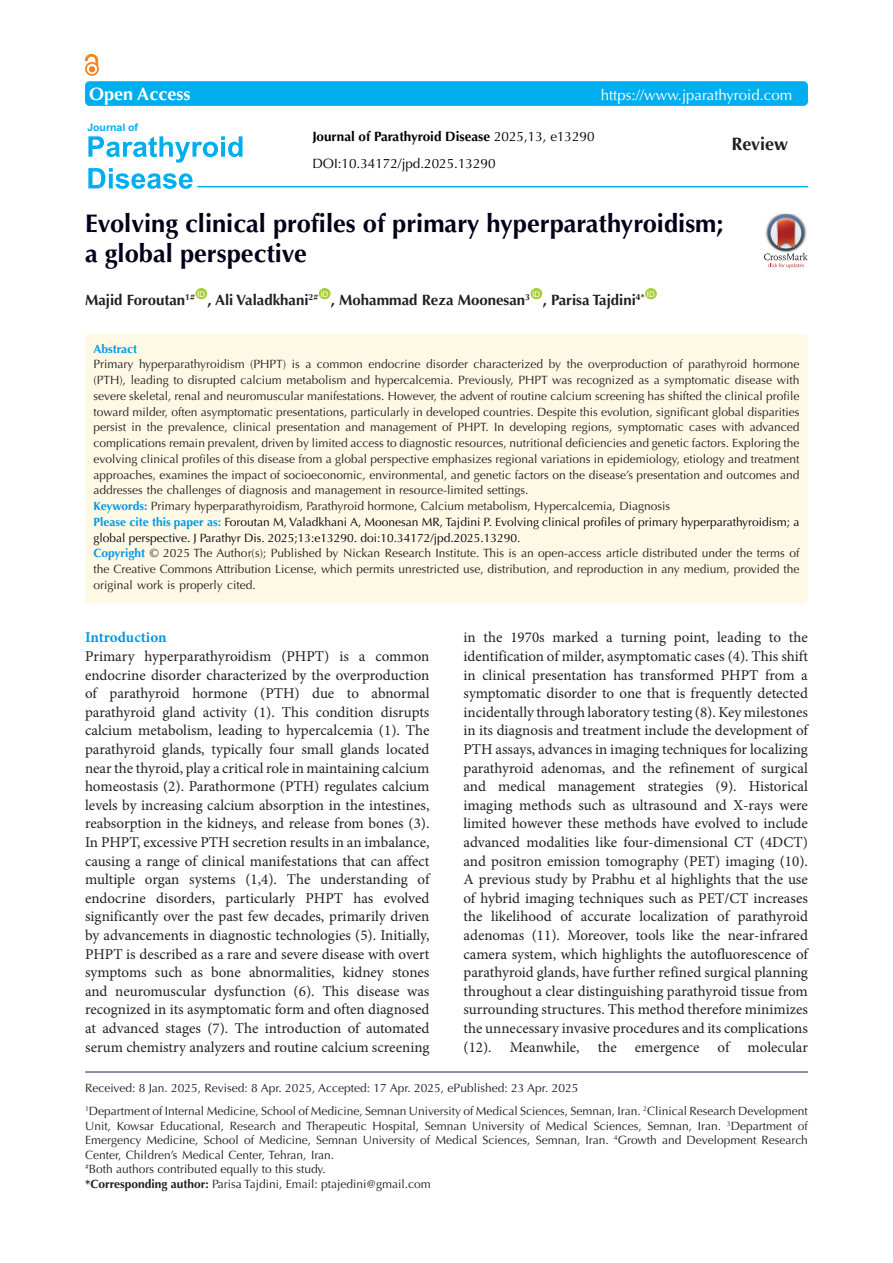
<style>
.page{position:relative;width:893px;height:1263px;background:#fff}
.page>*{position:absolute;margin:0;border:0;box-sizing:border-box;transform-origin:0 0}
.Pa3{font:700 25.5px/30px "Optima LT Std";color:#000118}
.t1{font:700 18px "Optima LT Std";color:#fff}
.t2{font:700 18px "Optima LT Std";color:#231f20}
.t3{font:15px/18.6px "Minion Pro";color:#231f20;text-align:justify}
.t4{font:700 15px "Optima LT Std";color:#231f20}
.t5{font:15px "Optima LT Std";color:#fff}
.t6{font:700 15px "Minion Pro";letter-spacing:-.005em;color:#0099e5}
.t7{font:700 13.5px "Optima LT Std";color:#000}
.t8{font:13.5px "Optima LT Std";color:#000}
.t9{font:12px/15.8px "Optima LT Std";color:#231f20;text-align:justify}
.t10{font:12px/15.8px "Optima LT Std";color:#00000b}
.t11{font:700 12px "Optima LT Std";color:#0099e5}
.t12{font:700 10.5px "Arial";color:#00aeef}
.t13{font:7.8px "Arial";color:#fff}
.s1{font-weight:400}
.s2{font-weight:700;color:#0099e5}
.s3{font-weight:700}
</style>
<div class="page">
<div style="left:195px;top:288px;width:12px;height:11px;background:#a6ce39;border-radius:50%"></div>
<div style="left:319px;top:288px;width:12px;height:11px;background:#a6ce39;border-radius:50%"></div>
<div style="left:530px;top:288px;width:12px;height:11px;background:#a6ce39;border-radius:50%"></div>
<div style="left:645px;top:288px;width:12px;height:11px;background:#a6ce39;border-radius:50%"></div>
<div style="left:85px;top:334px;width:723px;height:270px;background:#fef9e5;border-radius:5px"></div>
<hr style="left:85px;top:1071px;width:723px;height:1px;background:#261d5c">
<div style="left:85px;top:81px;width:723px;height:25px;background:#00aeef;border-radius:4px"></div>
<hr style="left:197px;top:186px;width:611px;height:1px;background:#00aeef">
<svg style="left:88px;top:136px;width:154px;height:53px"></svg>
<div style="left:85px;top:62px;width:14px;height:14px;border:2px solid #f58220;border-radius:50%"></div>
<svg style="left:85px;top:54px;width:13px;height:18px"></svg>
<svg style="left:764px;top:214px;width:44px;height:54px"></svg>
<p class="t1" style="left:89px;top:84px;width:103px">Open Access</p>
<p class="t5" style="left:601px;top:86px;width:193px">https://www.jparathyroid.com</p>
<p class="t7" style="left:312px;top:128px;width:284px">Journal of Parathyroid Disease <span class="s1">2025,13, e13290</span></p>
<p class="t12" style="left:87px;top:121px;width:52px">Journal of</p>
<p class="t2" style="left:731px;top:133px;width:58px">Review</p>
<p class="t8" style="left:312px;top:156px;width:185px">DOI:10.34172/jpd.2025.13290</p>
<p class="Pa3" style="left:85px;top:209px;width:640px">Evolving clinical profiles of primary hyperparathyroidism; a global perspective</p>
<p class="t4" style="left:85px;top:291px;width:111px">Majid Foroutan<sup>1#</sup></p>
<p class="t13" style="left:197px;top:289px;width:9px">ID</p>
<p class="t4" style="left:208px;top:291px;width:112px">, Ali Valadkhani<sup>2#</sup></p>
<p class="t13" style="left:321px;top:289px;width:9px">ID</p>
<p class="t4" style="left:331px;top:291px;width:201px">, Mohammad Reza Moonesan<sup>3</sup></p>
<p class="t13" style="left:532px;top:289px;width:9px">ID</p>
<p class="t4" style="left:543px;top:291px;width:103px">, Parisa Tajdini<sup>4*</sup></p>
<p class="t13" style="left:647px;top:289px;width:9px">ID</p>
<p class="t11" style="left:94px;top:342px;width:45px">Abstract</p>
<p class="t9" style="left:94px;top:357px;width:707px">Primary hyperparathyroidism (PHPT) is a common endocrine disorder characterized by the overproduction of parathyroid hormone (PTH), leading to disrupted calcium metabolism and hypercalcemia. Previously, PHPT was recognized as a symptomatic disease with severe skeletal, renal and neuromuscular manifestations. However, the advent of routine calcium screening has shifted the clinical profile toward milder, often asymptomatic presentations, particularly in developed countries. Despite this evolution, significant global disparities persist in the prevalence, clinical presentation and management of PHPT. In developing regions, symptomatic cases with advanced complications remain prevalent, driven by limited access to diagnostic resources, nutritional deficiencies and genetic factors. Exploring the evolving clinical profiles of this disease from a global perspective emphasizes regional variations in epidemiology, etiology and treatment approaches, examines the impact of socioeconomic, environmental, and genetic factors on the disease’s presentation and outcomes and addresses the challenges of diagnosis and management in resource-limited settings.</p>
<p class="t9" style="left:94px;top:498px;width:578px"><span class="s2">Keywords:</span> Primary hyperparathyroidism, Parathyroid hormone, Calcium metabolism, Hypercalcemia, Diagnosis</p>
<p class="t10" style="left:94px;top:514px;width:707px"><span class="s2">Please cite this paper as:</span> Foroutan M, Valadkhani A, Moonesan MR, Tajdini P. Evolving clinical profiles of primary hyperparathyroidism; a global perspective. J Parathyr Dis. 2025;13:e13290. doi:10.34172/jpd.2025.13290.</p>
<p class="t9" style="left:94px;top:546px;width:707px"><span class="s2">Copyright</span> © 2025 The Author(s); Published by Nickan Research Institute. This is an open-access article distributed under the terms of the Creative Commons Attribution License, which permits unrestricted use, distribution, and reproduction in any medium, provided the original work is properly cited.</p>
<p class="t6" style="left:85px;top:627px;width:83px">Introduction</p>
<p class="t3" style="left:85px;top:647px;width:346px">Primary hyperparathyroidism (PHPT) is a common endocrine disorder characterized by the overproduction of parathyroid hormone (PTH) due to abnormal parathyroid gland activity (1). This condition disrupts calcium metabolism, leading to hypercalcemia (1). The parathyroid glands, typically four small glands located near the thyroid, play a critical role in maintaining calcium homeostasis (2). Parathormone (PTH) regulates calcium levels by increasing calcium absorption in the intestines, reabsorption in the kidneys, and release from bones (3).<br>In PHPT, excessive PTH secretion results in an imbalance, causing a range of clinical manifestations that can affect multiple organ systems (1,4). The understanding of endocrine disorders, particularly PHPT has evolved significantly over the past few decades, primarily driven by advancements in diagnostic technologies (5). Initially, PHPT is described as a rare and severe disease with overt symptoms such as bone abnormalities, kidney stones and neuromuscular dysfunction (6). This disease was recognized in its asymptomatic form and often diagnosed at advanced stages (7). The introduction of automated serum chemistry analyzers and routine calcium screening</p>
<p class="t3" style="left:463px;top:628px;width:346px">in the 1970s marked a turning point, leading to the identification of milder, asymptomatic cases (4). This shift in clinical presentation has transformed PHPT from a symptomatic disorder to one that is frequently detected incidentally through laboratory testing (8). Key milestones in its diagnosis and treatment include the development of PTH assays, advances in imaging techniques for localizing parathyroid adenomas, and the refinement of surgical and medical management strategies (9). Historical imaging methods such as ultrasound and X-rays were limited however these methods have evolved to include advanced modalities like four-dimensional CT (4DCT) and positron emission tomography (PET) imaging (10).<br>A previous study by Prabhu et al highlights that the use of hybrid imaging techniques such as PET/CT increases the likelihood of accurate localization of parathyroid adenomas (11). Moreover, tools like the near-infrared camera system, which highlights the autofluorescence of parathyroid glands, have further refined surgical planning throughout a clear distinguishing parathyroid tissue from surrounding structures. This method therefore minimizes the unnecessary invasive procedures and its complications (12). Meanwhile, the emergence of molecular</p>
<p class="t9" style="left:85px;top:1080px;width:495px">Received: 8 Jan. 2025, Revised: 8 Apr. 2025, Accepted: 17 Apr. 2025, ePublished: 23 Apr. 2025</p>
<p class="t9" style="left:85px;top:1104px;width:724px;line-height:14.4px"><sup>1</sup>Department of Internal Medicine, School of Medicine, Semnan University of Medical Sciences, Semnan, Iran. <sup>2</sup>Clinical Research Development Unit, Kowsar Educational, Research and Therapeutic Hospital, Semnan University of Medical Sciences, Semnan, Iran. <sup>3</sup>Department of Emergency Medicine, School of Medicine, Semnan University of Medical Sciences, Semnan, Iran. <sup>4</sup>Growth and Development Research Center, Children’s Medical Center, Tehran, Iran.</p>
<p class="t9" style="left:85px;top:1161px;width:242px"><sup>#</sup>Both authors contributed equally to this study.</p>
<p class="t9" style="left:85px;top:1176px;width:347px"><span class="s3">*Corresponding author:</span> Parisa Tajdini, Email: ptajedini@gmail.com</p>
</div>
